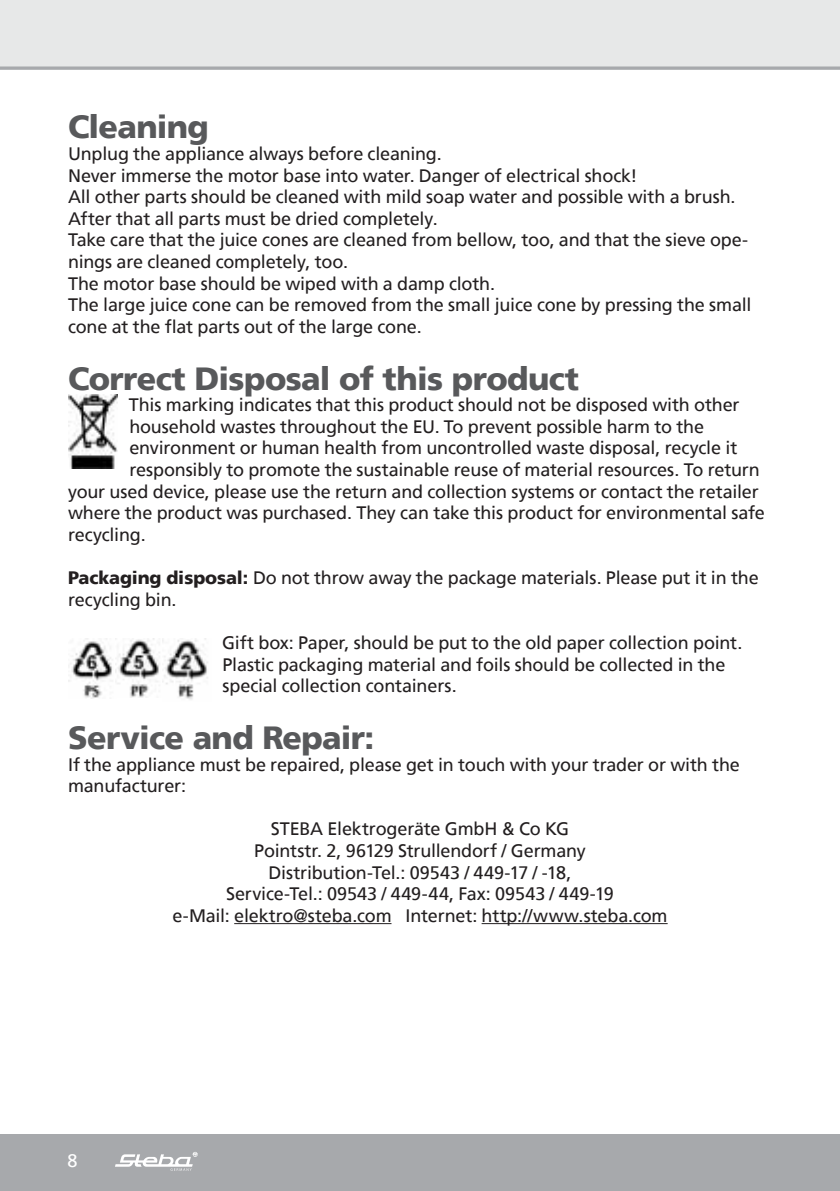
<style>
.page{position:relative;width:840px;height:1191px;background:#fff}
.page>*{position:absolute;margin:0;border:0;box-sizing:border-box;transform-origin:0 0}
.t1{font:900 32px "Frutiger";letter-spacing:-.02em;color:#58595b}
.t2{font:18px/21.6px "Frutiger";letter-spacing:-.01em;color:#231f20}
.t3{font:18px "Frutiger";color:#fff}
.s1{font-weight:900}
</style>
<div class="page">
<div style="left:0;top:0;width:839px;height:68px;background:#e7e8e8"></div>
<hr style="left:839px;top:1134px;width:1px;height:57px;background:#a7a9ac">
<div style="left:0;top:1134px;width:839px;height:57px;background:#a7a9ac"></div>
<svg style="left:115px;top:1152px;width:82px;height:18px"></svg>
<svg style="left:0;top:66px;width:839px;height:4px;background:#b2b4b7"></svg>
<hr style="left:234px;top:923px;width:157px;height:1px;background:#231f20">
<hr style="left:481px;top:923px;width:186px;height:1px;background:#231f20">
<img style="left:68px;top:394px;width:50px;height:74px">
<img style="left:68px;top:638px;width:95px;height:60px">
<img style="left:163px;top:638px;width:45px;height:62px">
<h1 class="t1" style="left:68px;top:108px;width:142px">Cleaning</h1>
<p class="t2" style="left:68px;top:143px;width:684px">Unplug the appliance always before cleaning.<br>Never immerse the motor base into water. Danger of electrical shock!<br>All other parts should be cleaned with mild soap water and possible with a brush.<br>After that all parts must be dried completely.<br>Take care that the juice cones are cleaned from bellow, too, and that the sieve ope&shy;nings are cleaned completely, too.<br>The motor base should be wiped with a damp cloth.<br>The large juice cone can be removed from the small juice cone by pressing the small cone at the flat parts out of the large cone.</p>
<h1 class="t1" style="left:68px;top:359px;width:512px">Correct Disposal of this product</h1>
<p class="t2" style="left:129px;top:394px;width:611px">This marking indicates that this product should not be disposed with other</p>
<p class="t2" style="left:129px;top:415px;width:576px">household wastes throughout the EU. To prevent possible harm to the</p>
<p class="t2" style="left:129px;top:437px;width:609px">environment or human health from uncontrolled waste disposal, recycle it</p>
<p class="t2" style="left:129px;top:459px;width:631px">responsibly to promote the sustainable reuse of material resources. To return</p>
<p class="t2" style="left:68px;top:480px;width:691px">your used device, please use the return and collection systems or contact the retailer</p>
<p class="t2" style="left:68px;top:502px;width:698px">where the product was purchased. They can take this product for environmental safe</p>
<p class="t2" style="left:68px;top:523px;width:79px">recycling.</p>
<p class="t2" style="left:68px;top:567px;width:691px"><span class="s1">Packaging disposal:</span> Do not throw away the package materials. Please put it in the recycling bin.</p>
<p class="t2" style="left:222px;top:631px;width:521px">Gift box: Paper, should be put to the old paper collection point.<br>Plastic packaging material and foils should be collected in the special collection containers.</p>
<h1 class="t1" style="left:68px;top:718px;width:307px">Service and Repair:</h1>
<p class="t2" style="left:68px;top:753px;width:673px">If the appliance must be repaired, please get in touch with your trader or with the manufacturer:</p>
<p class="t2" style="left:172px;top:818px;width:496px;text-align:center">STEBA Elektrogeräte GmbH &amp; Co KG<br>Pointstr. 2, 96129 Strullendorf / Germany<br>Distribution-Tel.: 09543 / 449-17 / -18,<br>Service-Tel.: 09543 / 449-44, Fax: 09543 / 449-19<br>e-Mail: elektro@steba.com Internet: http://www.steba.com</p>
<p class="t3" style="left:67px;top:1149px;width:12px">8</p>
</div>
